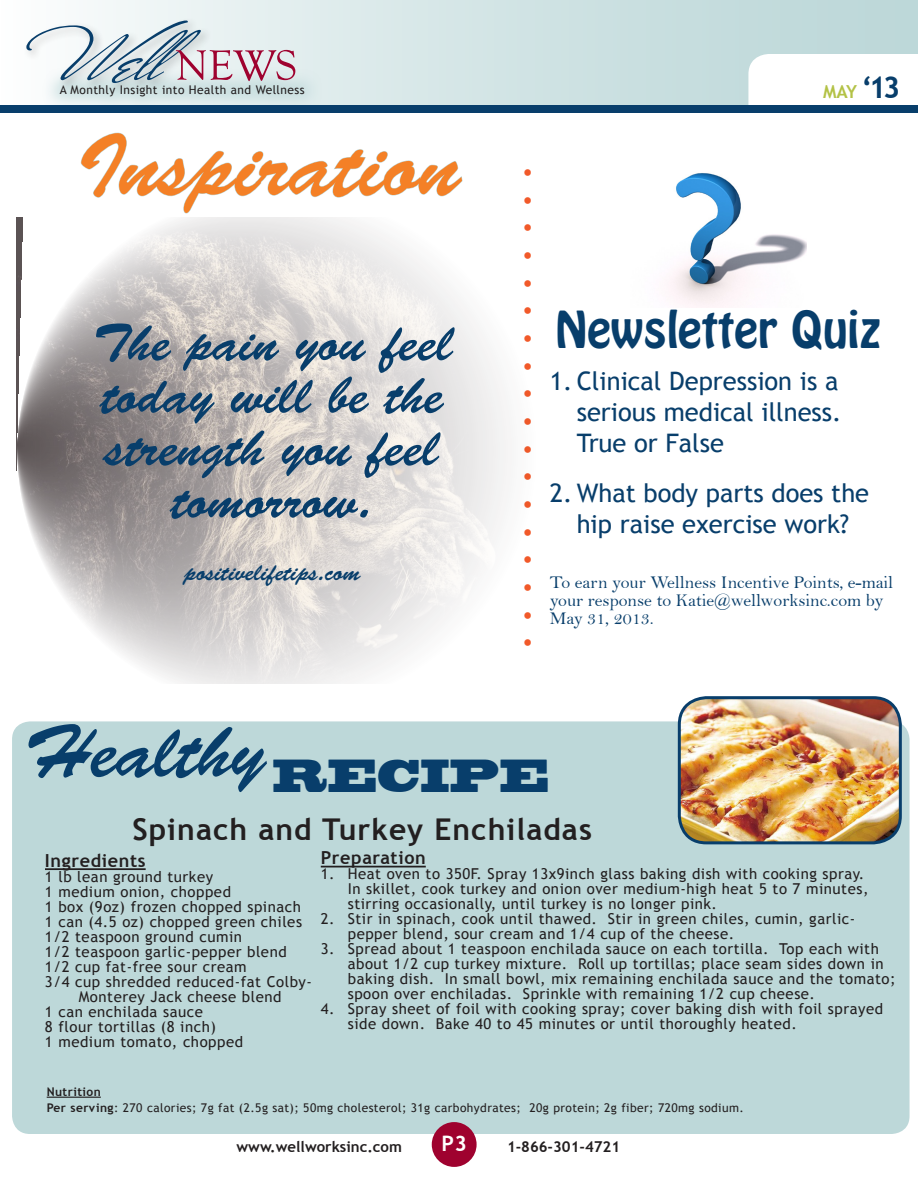
<style>
.page{position:relative;width:918px;height:1188px;background:#fff}
.page>*{position:absolute;margin:0;border:0;box-sizing:border-box;transform-origin:0 0}
.t1{font:88.5px "Brush Script Std";color:#f48026}
.t2{font:75px "Brush Script Std";color:#083e6b}
.t3{font:52.5px/52.5px "Brush Script Std";color:#083e6b;text-align:center}
.t4{font:45px "Hobo Std";color:#083e6b}
.t5{font:43.2px "Blackoak Std";letter-spacing:.035em;color:#083e6b;scale:.63 1}
.Italic-9pt{font:700 37.5px "Trebuchet MS";color:#f15929}
.Italic-9pt-2{font:700 30px "Trebuchet MS";letter-spacing:.035em;color:#231f20}
.t6{font:25.5px/30.6px "Trebuchet MS";color:#083e6b;text-align:justify}
.t7{font:24px "Brush Script Std";color:#083e6b}
.t8{font:700 21.45px "Trebuchet MS";color:#fff}
.t9{font:18px/18px "Bell";color:#083e6b}
.Italic-9pt-3{font:700 18px "Trebuchet MS";letter-spacing:.035em;color:#231f20}
.t10{font:700 18px "Trebuchet MS";color:#b3c246}
.Italic-9pt-4{font:15px/15px "Trebuchet MS";letter-spacing:.035em;color:#231f20}
.t11{font:700 15px "Trebuchet MS";color:#231f20}
.Italic-9pt-5{font:12px/16.5px "Trebuchet MS";letter-spacing:.035em;color:#231f20}
.s1{font-size:30px;color:#083e6b}
.s2{font-weight:700}
</style>
<div class="page">
<div style="left:12px;top:721px;width:898px;height:413px;background:#bdd8d9;border-radius:18px"></div>
<div style="left:1px;top:0;width:917px;height:108px;background:linear-gradient(to right,#f9fbfb,#b6d4d5)"></div>
<svg style="left:748px;top:54px;width:170px;height:51px"></svg>
<div style="left:41px;top:66px;width:282px;height:49px;background:#bdd8d9;opacity:.75"></div>
<div style="left:0;top:105px;width:918px;height:7px;background:#083e6b"></div>
<hr style="left:45px;top:868px;width:101px;height:2px;background:#231f20">
<div style="left:432px;top:1122px;width:45px;height:45px;background:#9f022f;border-radius:50%"></div>
<hr style="left:321px;top:866px;width:105px;height:1px;background:#231f20">
<hr style="left:47px;top:1097px;width:54px;height:1px;background:#231f20">
<div style="left:23px;top:17px;width:189px;height:77px;background:#231f20;opacity:.28"></div>
<svg style="left:26px;top:21px;width:269px;height:62px"></svg>
<img style="left:679px;top:698px;width:221px;height:145px">
<div style="left:678px;top:696px;width:224px;height:148px;border:3px solid #083e6b;border-radius:27px"></div>
<img style="left:670px;top:173px;width:136px;height:134px">
<svg style="left:81px;top:132px;width:382px;height:82px"></svg>
<img style="left:17px;top:217px;width:491px;height:467px">
<p class="Italic-9pt-5" style="left:60px;top:81px;width:246px">A Monthly Insight into Health and Wellness</p>
<p class="t1" style="left:77px;top:116px;width:386px">Inspiration</p>
<p class="t3" style="left:93px;top:318px;width:361px">The pain you feel today will be the strength you feel tomorrow.</p>
<p class="t7" style="left:185px;top:559px;width:177px">positivelifetips.com</p>
<p class="t10" style="left:823px;top:80px;width:79px">MAY <span class="s1">‘13</span></p>
<p class="Italic-9pt" style="left:493px;top:649px;width:486px;rotate:-90deg">. . . . . . . . . . . . . . . . . .</p>
<p class="t4" style="left:555px;top:298px;width:327px">Newsletter Quiz</p>
<p class="t6" style="left:577px;top:366px;width:266px;text-indent:-27px">1. Clinical Depression is a serious medical illness.<br>True or False</p>
<p class="t6" style="left:550px;top:478px;width:321px;text-align:center">2. What body parts does the hip raise exercise work?</p>
<p class="t9" style="left:550px;top:573px;width:345px">To earn your Wellness Incentive Points, e-mail your response to Katie@wellworksinc.com by<br>May 31, 2013.</p>
<p class="t2" style="left:24px;top:710px;width:243px">Healthy</p>
<p class="t5" style="left:273px;top:747px;width:439px">RECIPE</p>
<p class="Italic-9pt-2" style="left:132px;top:810px;width:461px">Spinach and Turkey Enchiladas</p>
<p class="Italic-9pt-3" style="left:45px;top:849px;width:102px">Ingredients</p>
<p class="Italic-9pt-4" style="left:45px;top:869px;width:170px">1 lb lean ground turkey</p>
<p class="Italic-9pt-4" style="left:45px;top:884px;width:188px">1 medium onion, chopped</p>
<p class="Italic-9pt-4" style="left:45px;top:899px;width:257px">1 box (9oz) frozen chopped spinach</p>
<p class="Italic-9pt-4" style="left:45px;top:914px;width:259px">1 can (4.5 oz) chopped green chiles</p>
<p class="Italic-9pt-4" style="left:45px;top:929px;width:199px">1/2 teaspoon ground cumin</p>
<p class="Italic-9pt-4" style="left:45px;top:944px;width:243px">1/2 teaspoon garlic-pepper blend</p>
<p class="Italic-9pt-4" style="left:45px;top:959px;width:203px">1/2 cup fat-free sour cream</p>
<p class="Italic-9pt-4" style="left:45px;top:974px;width:269px">3/4 cup shredded reduced-fat Colby-</p>
<p class="Italic-9pt-4" style="left:79px;top:989px;width:204px">Monterey Jack cheese blend</p>
<p class="Italic-9pt-4" style="left:45px;top:1004px;width:159px">1 can enchilada sauce</p>
<p class="Italic-9pt-4" style="left:45px;top:1019px;width:172px">8 flour tortillas (8 inch)</p>
<p class="Italic-9pt-4" style="left:45px;top:1034px;width:200px">1 medium tomato, chopped</p>
<p class="Italic-9pt-3" style="left:321px;top:847px;width:106px">Preparation</p>
<p class="Italic-9pt-4" style="left:348px;top:867px;width:522px;text-indent:-27px">1. Heat oven to 350F. Spray 13x9inch glass baking dish with cooking spray.<br>In skillet, cook turkey and onion over medium-high heat 5 to 7 minutes, stirring occasionally, until turkey is no longer pink.</p>
<p class="Italic-9pt-4" style="left:348px;top:912px;width:509px;text-indent:-27px">2. Stir in spinach, cook until thawed. Stir in green chiles, cumin, garlic&shy;pepper blend, sour cream and 1/4 cup of the cheese.</p>
<p class="Italic-9pt-4" style="left:348px;top:942px;width:549px;text-indent:-27px">3. Spread about 1 teaspoon enchilada sauce on each tortilla. Top each with about 1/2 cup turkey mixture. Roll up tortillas; place seam sides down in baking dish. In small bowl, mix remaining enchilada sauce and the tomato; spoon over enchiladas. Sprinkle with remaining 1/2 cup cheese.</p>
<p class="Italic-9pt-4" style="left:348px;top:1002px;width:537px;text-indent:-27px">4. Spray sheet of foil with cooking spray; cover baking dish with foil sprayed side down. Bake 40 to 45 minutes or until thoroughly heated.</p>
<p class="Italic-9pt-5" style="left:47px;top:1083px;width:699px"><span class="s2">Nutrition<br>Per serving</span>: 270 calories; 7g fat (2.5g sat); 50mg cholesterol; 31g carbohydrates; 20g protein; 2g fiber; 720mg sodium.</p>
<p class="t8" style="left:441px;top:1130px;width:27px">P3</p>
<p class="t11" style="left:237px;top:1137px;width:167px">www.wellworksinc.com</p>
<p class="t11" style="left:507px;top:1137px;width:115px">1-866-301-4721</p>
</div>
